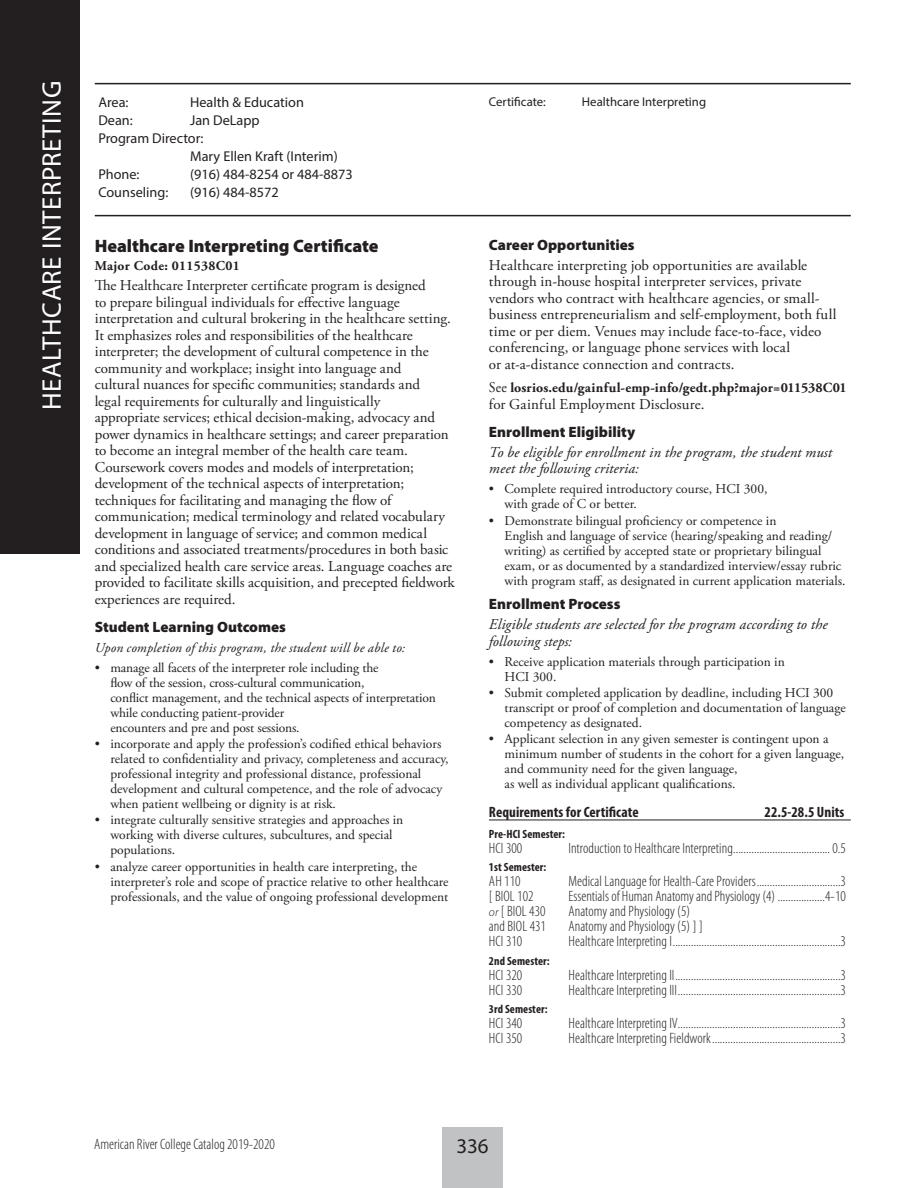
<style>
.page{position:relative;width:918px;height:1188px;background:#fff}
.page>*{position:absolute;margin:0;border:0;box-sizing:border-box;transform-origin:0 0}
._2018-Page_Head_Left{font:27px "Myriad Pro";letter-spacing:.02em;color:#fff}
.t1{font:21px "Myriad Pro";color:#231f20}
._2018-Heading_2{font:900 18px "Myriad Pro";color:#231f20}
._2018-Body_text{font:15px/16.5px "Adobe Garamond Pro";color:#231f20}
._2018-Table_text{font:300 condensed 15px "Myriad Pro";letter-spacing:.005em;color:#231f20}
._2018-Body_text-2{font:italic 15px/16.5px "Adobe Garamond Pro";letter-spacing:.01em;color:#231f20}
._2018-Heading_3{font:900 15px "Myriad Pro";color:#231f20}
._2018-Table_Head_UL{font:700 condensed 15px "Myriad Pro";letter-spacing:.005em;color:#231f20}
._2018-Header_text{font:14.25px/18px "Myriad Pro";color:#231f20}
._2018-Body_text-3{font:700 13.8px "Adobe Garamond Pro";letter-spacing:.01em;color:#231f20}
._2018-Body_text-just{font:13.5px/15px "Adobe Garamond Pro";color:#231f20}
._2018-Body_text-4{font:italic 13.5px "Adobe Garamond Pro";letter-spacing:.015em;color:#231f20}
._2018-Major_Code{font:700 13.5px "Adobe Garamond Pro";letter-spacing:.025em;color:#231f20}
._2018-Header_text_2{font:12.75px "Myriad Pro";color:#231f20}
._2018-Table_text-2{font:700 condensed 12px "Myriad Pro";letter-spacing:.005em;color:#231f20}
.s1{font-weight:400;font-size:15px}
.s2{font-style:italic;font-stretch:normal;font-size:12px}
</style>
<div class="page">
<div style="left:442px;top:1127px;width:61px;height:61px;background:#c1c2c4"></div>
<div style="left:0;top:0;width:80px;height:554px;background:#231f20"></div>
<hr style="left:95px;top:215px;width:756px;height:1px;background:#231f20">
<hr style="left:95px;top:83px;width:756px;height:1px;background:#231f20">
<hr style="left:489px;top:820px;width:362px;height:1px;background:#231f20">
<p class="_2018-Page_Head_Left" style="left:35px;top:410px;width:331px;rotate:-90deg">HEALTHCARE INTERPRETING</p>
<p class="_2018-Header_text" style="left:98px;top:93px;width:32px">Area:</p>
<p class="_2018-Header_text" style="left:190px;top:93px;width:115px">Health &amp; Education</p>
<p class="_2018-Header_text_2" style="left:489px;top:94px;width:58px">Certificate:</p>
<p class="_2018-Header_text_2" style="left:582px;top:94px;width:126px">Healthcare Interpreting</p>
<p class="_2018-Header_text" style="left:98px;top:111px;width:36px">Dean:</p>
<p class="_2018-Header_text" style="left:190px;top:111px;width:71px">Jan DeLapp</p>
<p class="_2018-Header_text" style="left:190px;top:129px;width:149px;text-indent:-92px">Program Director:<br>Mary Ellen Kraft (Interim)</p>
<p class="_2018-Header_text" style="left:98px;top:165px;width:43px">Phone:</p>
<p class="_2018-Header_text" style="left:190px;top:165px;width:164px">(916) 484-8254 or 484-8873</p>
<p class="_2018-Header_text" style="left:98px;top:183px;width:71px">Counseling:</p>
<p class="_2018-Header_text" style="left:190px;top:183px;width:90px">(916) 484-8572</p>
<p class="_2018-Heading_2" style="left:95px;top:235px;width:285px">Healthcare Interpreting Certificate</p>
<p class="_2018-Major_Code" style="left:95px;top:258px;width:147px">Major Code: 011538C01</p>
<p class="_2018-Body_text" style="left:95px;top:278px;width:362px">The Healthcare Interpreter certificate program is designed<br>to prepare bilingual individuals for effective language interpretation and cultural brokering in the healthcare setting.<br>It emphasizes roles and responsibilities of the healthcare interpreter; the development of cultural competence in the community and workplace; insight into language and<br>cultural nuances for specific communities; standards and<br>legal requirements for culturally and linguistically<br>appropriate services; ethical decision-making, advocacy and power dynamics in healthcare settings; and career preparation to become an integral member of the health care team.<br>Coursework covers modes and models of interpretation; development of the technical aspects of interpretation; techniques for facilitating and managing the flow of communication; medical terminology and related vocabulary development in language of service; and common medical conditions and associated treatments/procedures in both basic and specialized health care service areas. Language coaches are provided to facilitate skills acquisition, and precepted fieldwork experiences are required.</p>
<p class="_2018-Heading_3" style="left:95px;top:618px;width:193px">Student Learning Outcomes</p>
<p class="_2018-Body_text-4" style="left:95px;top:640px;width:312px">Upon completion of this program, the student will be able to:</p>
<p class="_2018-Body_text-just" style="left:110px;top:660px;width:327px;text-indent:-16px">• manage all facets of the interpreter role including the<br>flow of the session, cross-cultural communication,<br>conflict management, and the technical aspects of interpretation while conducting patient-provider<br>encounters and pre and post sessions.</p>
<p class="_2018-Body_text-just" style="left:110px;top:737px;width:340px;text-indent:-16px">• incorporate and apply the profession’s codified ethical behaviors related to confidentiality and privacy, completeness and accuracy, professional integrity and professional distance, professional development and cultural competence, and the role of advocacy when patient wellbeing or dignity is at risk.</p>
<p class="_2018-Body_text-just" style="left:110px;top:813px;width:295px;text-indent:-16px">• integrate culturally sensitive strategies and approaches in working with diverse cultures, subcultures, and special populations.</p>
<p class="_2018-Body_text-just" style="left:110px;top:860px;width:340px;text-indent:-16px">• analyze career opportunities in health care interpreting, the interpreter’s role and scope of practice relative to other healthcare professionals, and the value of ongoing professional development</p>
<p class="_2018-Heading_3" style="left:489px;top:236px;width:147px">Career Opportunities</p>
<p class="_2018-Body_text" style="left:489px;top:257px;width:349px">Healthcare interpreting job opportunities are available through in-house hospital interpreter services, private vendors who contract with healthcare agencies, or small&shy;business entrepreneurialism and self-employment, both full time or per diem. Venues may include face-to-face, video conferencing, or language phone services with local<br>or at-a-distance connection and contracts.</p>
<p class="_2018-Body_text-3" style="left:489px;top:380px;width:359px"><span class="s1">See</span> losrios.edu/gainful-emp-info/gedt.php?major=011538C01</p>
<p class="_2018-Body_text" style="left:489px;top:396px;width:217px">for Gainful Employment Disclosure.</p>
<p class="_2018-Heading_3" style="left:489px;top:423px;width:148px">Enrollment Eligibility</p>
<p class="_2018-Body_text-2" style="left:489px;top:444px;width:345px">To be eligible for enrollment in the program, the student must meet the following criteria:</p>
<p class="_2018-Body_text-just" style="left:505px;top:482px;width:264px;text-indent:-16px">• Complete required introductory course, HCI 300, with grade of C or better.</p>
<p class="_2018-Body_text-just" style="left:505px;top:513px;width:342px;text-indent:-16px">• Demonstrate bilingual proficiency or competence in<br>English and language of service (hearing/speaking and reading/ writing) as certified by accepted state or proprietary bilingual exam, or as documented by a standardized interview/essay rubric with program staff, as designated in current application materials.</p>
<p class="_2018-Heading_3" style="left:489px;top:596px;width:133px">Enrollment Process</p>
<p class="_2018-Body_text-2" style="left:489px;top:617px;width:340px">Eligible students are selected for the program according to the following steps:</p>
<p class="_2018-Body_text-just" style="left:505px;top:654px;width:282px;text-indent:-16px">• Receive application materials through participation in<br>HCI 300.</p>
<p class="_2018-Body_text-just" style="left:505px;top:686px;width:343px;text-indent:-16px">• Submit completed application by deadline, including HCI 300 transcript or proof of completion and documentation of language competency as designated.</p>
<p class="_2018-Body_text-just" style="left:505px;top:732px;width:341px;text-indent:-16px">• Applicant selection in any given semester is contingent upon a minimum number of students in the cohort for a given language, and community need for the given language,<br>as well as individual applicant qualifications.</p>
<p class="_2018-Table_Head_UL" style="left:489px;top:803px;width:151px">Requirements for Certificate</p>
<p class="_2018-Table_Head_UL" style="left:765px;top:803px;width:81px">22.5-28.5 Units</p>
<p class="_2018-Table_text-2" style="left:489px;top:826px;width:77px">Pre-HCI Semester:</p>
<p class="_2018-Table_text" style="left:489px;top:840px;width:35px">HCI 300</p>
<p class="_2018-Table_text" style="left:568px;top:840px;width:279px">Introduction to Healthcare Interpreting.....................................0.5</p>
<p class="_2018-Table_text-2" style="left:489px;top:860px;width:59px">1st Semester:</p>
<p class="_2018-Table_text" style="left:489px;top:873px;width:33px">AH 110</p>
<p class="_2018-Table_text" style="left:568px;top:873px;width:279px">Medical Language for Health-Care Providers................................3</p>
<p class="_2018-Table_text" style="left:489px;top:888px;width:46px">[ BIOL 102</p>
<p class="_2018-Table_text" style="left:568px;top:888px;width:279px">Essentials of Human Anatomy and Physiology (4) ..................4-10</p>
<p class="_2018-Table_text" style="left:489px;top:903px;width:58px"><span class="s2">or</span> [ BIOL 430</p>
<p class="_2018-Table_text" style="left:568px;top:903px;width:123px">Anatomy and Physiology (5)</p>
<p class="_2018-Table_text" style="left:489px;top:918px;width:59px">and BIOL 431</p>
<p class="_2018-Table_text" style="left:568px;top:918px;width:136px">Anatomy and Physiology (5) ] ]</p>
<p class="_2018-Table_text" style="left:489px;top:933px;width:35px">HCI 310</p>
<p class="_2018-Table_text" style="left:568px;top:933px;width:279px">Healthcare Interpreting I................................................................3</p>
<p class="_2018-Table_text-2" style="left:489px;top:953px;width:62px">2nd Semester:</p>
<p class="_2018-Table_text" style="left:489px;top:967px;width:35px">HCI 320</p>
<p class="_2018-Table_text" style="left:568px;top:967px;width:279px">Healthcare Interpreting II...............................................................3</p>
<p class="_2018-Table_text" style="left:489px;top:982px;width:35px">HCI 330</p>
<p class="_2018-Table_text" style="left:568px;top:982px;width:279px">Healthcare Interpreting III..............................................................3</p>
<p class="_2018-Table_text-2" style="left:489px;top:1002px;width:60px">3rd Semester:</p>
<p class="_2018-Table_text" style="left:489px;top:1015px;width:35px">HCI 340</p>
<p class="_2018-Table_text" style="left:568px;top:1015px;width:279px">Healthcare Interpreting IV..............................................................3</p>
<p class="_2018-Table_text" style="left:489px;top:1030px;width:35px">HCI 350</p>
<p class="_2018-Table_text" style="left:568px;top:1030px;width:279px">Healthcare Interpreting Fieldwork.................................................3</p>
<p class="_2018-Table_text" style="left:94px;top:1136px;width:182px">American River College Catalog 2019-2020</p>
<h2 class="t1" style="left:456px;top:1133px;width:34px">336</h2>
</div>
